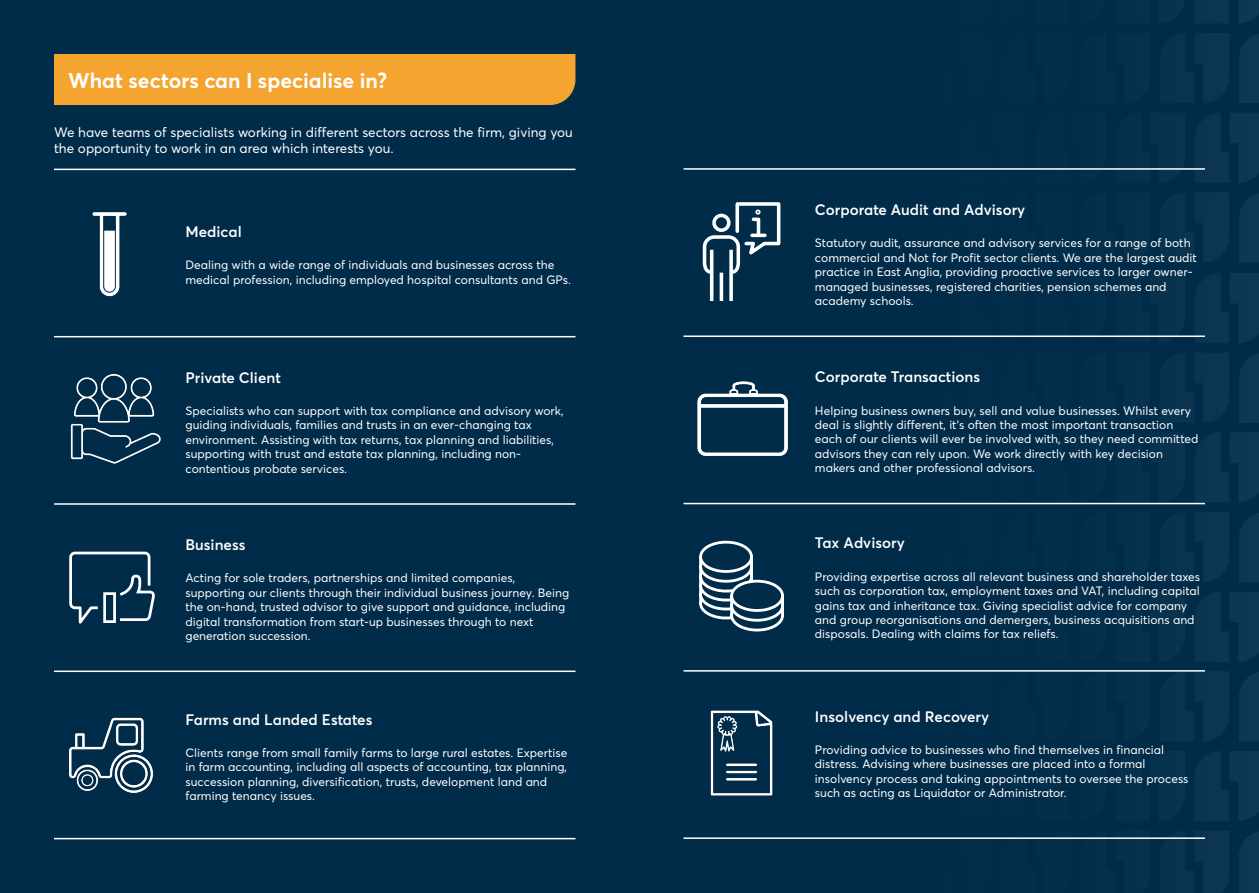
<style>
.page{position:relative;width:1259px;height:893px;background:#002c49}
.page>*{position:absolute;margin:0;border:0;box-sizing:border-box;transform-origin:0 0}
.t1{font:700 21px "Averta";color:#fff}
.t2{font:600 15px "Averta";color:#fff}
.t3{font:13.5px/16.2px "Averta";color:#fff}
.t4{font:12px/14.4px "Averta";color:#fff}
</style>
<div class="page">
<div style="left:54px;top:54px;width:522px;height:51px;background:#f6a430"></div>
<hr style="left:54px;top:169px;width:521px;height:1px;background:#fff">
<img style="left:70px;top:373px;width:91px;height:91px">
<hr style="left:54px;top:503px;width:521px;height:2px;background:#fff">
<hr style="left:54px;top:671px;width:521px;height:1px;background:#fff">
<img style="left:69px;top:717px;width:85px;height:76px">
<hr style="left:54px;top:838px;width:521px;height:1px;background:#fff">
<svg style="left:561px;top:168px;width:15px;height:3px"></svg>
<svg style="left:54px;top:193px;width:1205px;height:150px"></svg>
<svg style="left:729px;top:250px;width:4px;height:51px"></svg>
<svg style="left:719px;top:273px;width:4px;height:28px"></svg>
<hr style="left:710px;top:250px;width:3px;height:51px;background:#fff">
<hr style="left:683px;top:335px;width:522px;height:2px;background:#fff">
<hr style="left:683px;top:168px;width:522px;height:2px;background:#fff">
<img style="left:697px;top:381px;width:91px;height:75px">
<hr style="left:683px;top:503px;width:522px;height:1px;background:#fff">
<svg style="left:69px;top:512px;width:1190px;height:150px"></svg>
<hr style="left:683px;top:670px;width:522px;height:2px;background:#fff">
<img style="left:710px;top:710px;width:63px;height:86px">
<hr style="left:683px;top:837px;width:522px;height:2px;background:#fff">
<p class="t1" style="left:68px;top:67px;width:321px">What sectors can I specialise in?</p>
<p class="t3" style="left:54px;top:124px;width:520px">We have teams of specialists working in different sectors across the firm, giving you the opportunity to work in an area which interests you.</p>
<p class="t2" style="left:185px;top:221px;width:58px">Medical</p>
<p class="t4" style="left:185px;top:258px;width:387px">Dealing with a wide range of individuals and businesses across the medical profession, including employed hospital consultants and GPs.</p>
<p class="t2" style="left:185px;top:367px;width:97px">Private Client</p>
<p class="t4" style="left:185px;top:404px;width:380px">Specialists who can support with tax compliance and advisory work, guiding individuals, families and trusts in an ever-changing tax environment. Assisting with tax returns, tax planning and liabilities, supporting with trust and estate tax planning, including non&shy;contentious probate services.</p>
<p class="t2" style="left:185px;top:534px;width:62px">Business</p>
<p class="t4" style="left:185px;top:571px;width:385px">Acting for sole traders, partnerships and limited companies, supporting our clients through their individual business journey. Being the on-hand, trusted advisor to give support and guidance, including digital transformation from start-up businesses through to next generation succession.</p>
<p class="t2" style="left:185px;top:709px;width:188px">Farms and Landed Estates</p>
<p class="t4" style="left:185px;top:745px;width:383px">Clients range from small family farms to large rural estates. Expertise in farm accounting, including all aspects of accounting, tax planning, succession planning, diversification, trusts, development land and farming tenancy issues.</p>
<p class="t2" style="left:815px;top:199px;width:212px">Corporate Audit and Advisory</p>
<p class="t4" style="left:815px;top:236px;width:383px">Statutory audit, assurance and advisory services for a range of both commercial and Not for Profit sector clients. We are the largest audit practice in East Anglia, providing proactive services to larger owner&shy;managed businesses, registered charities, pension schemes and academy schools.</p>
<p class="t2" style="left:815px;top:366px;width:167px">Corporate Transactions</p>
<p class="t4" style="left:815px;top:403px;width:385px">Helping business owners buy, sell and value businesses. Whilst every deal is slightly different, it’s often the most important transaction each of our clients will ever be involved with, so they need committed advisors they can rely upon. We work directly with key decision makers and other professional advisors.</p>
<p class="t2" style="left:815px;top:533px;width:91px">Tax Advisory</p>
<p class="t4" style="left:815px;top:569px;width:386px">Providing expertise across all relevant business and shareholder taxes such as corporation tax, employment taxes and VAT, including capital gains tax and inheritance tax. Giving specialist advice for company and group reorganisations and demergers, business acquisitions and disposals. Dealing with claims for tax reliefs.</p>
<p class="t2" style="left:815px;top:706px;width:176px">Insolvency and Recovery</p>
<p class="t4" style="left:815px;top:742px;width:375px">Providing advice to businesses who find themselves in financial distress. Advising where businesses are placed into a formal insolvency process and taking appointments to oversee the process such as acting as Liquidator or Administrator.</p>
</div>
